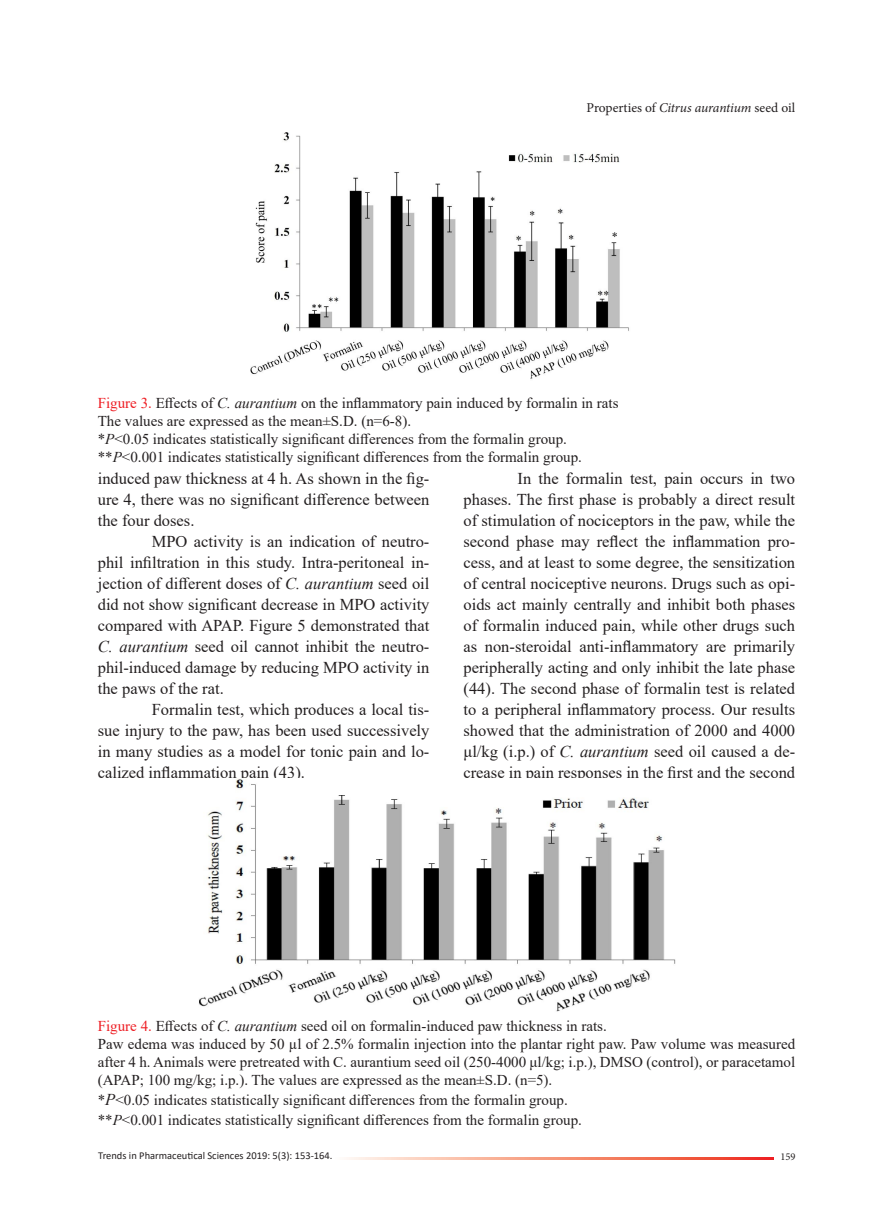
<style>
.page{position:relative;width:893px;height:1212px;background:#fff}
.page>*{position:absolute;margin:0;border:0;box-sizing:border-box;transform-origin:0 0}
.t1{font:16.5px/21px "Times New Roman";color:#231f20;text-align:justify}
.t2{font:15px/18px "Times New Roman";color:#231f20;text-align:justify}
.t3{font:13.5px "Minion Pro";color:#231f20}
.t4{font:10.5px "Calibri";color:#231f20}
.t5{font:10.5px "Minion Pro";color:#231f20}
.s1{font-style:italic}
.s2{color:#ee1d23}
.s3{font-style:italic;font-size:16.5px}
</style>
<div class="page">
<img style="left:250px;top:132px;width:379px;height:247px">
<img style="left:199px;top:778px;width:477px;height:234px">
<svg style="left:347px;top:1158px;width:427px;height:2px"></svg>
<p class="t3" style="left:586px;top:99px;width:210px">Properties of <span class="s1">Citrus aurantium</span> seed oil</p>
<p class="t2" style="left:98px;top:393px;width:522px"><span class="s2">Figure 3.</span> Effects of <span class="s1">C. aurantium</span> on the inflammatory pain induced by formalin in rats</p>
<p class="t2" style="left:98px;top:411px;width:315px">The values are expressed as the mean±S.D. (n=6-8).</p>
<p class="t2" style="left:98px;top:429px;width:471px">*<span class="s1">P</span>&lt;0.05 indicates statistically significant differences from the formalin group.</p>
<p class="t2" style="left:98px;top:447px;width:486px">**<span class="s1">P</span>&lt;0.001 indicates statistically significant differences from the formalin group.</p>
<p class="t1" style="left:98px;top:467px;width:333px">induced paw thickness at 4 h. As shown in the fig&shy;ure 4, there was no significant difference between the four doses.</p>
<p class="t1" style="left:98px;top:530px;width:333px;text-indent:54px">MPO activity is an indication of neutro&shy;phil infiltration in this study. Intra-peritoneal in&shy;jection of different doses of <span class="s1">C. aurantium</span> seed oil did not show significant decrease in MPO activity compared with APAP. Figure 5 demonstrated that <span class="s1">C. aurantium</span> seed oil cannot inhibit the neutro&shy;phil-induced damage by reducing MPO activity in the paws of the rat.</p>
<p class="t1" style="left:98px;top:698px;width:333px;text-indent:54px">Formalin test, which produces a local tis&shy;sue injury to the paw, has been used successively in many studies as a model for tonic pain and lo&shy;calized inflammation pain (43).</p>
<p class="t1" style="left:463px;top:467px;width:333px;text-indent:54px">In the formalin test, pain occurs in two phases. The first phase is probably a direct result of stimulation of nociceptors in the paw, while the second phase may reflect the inflammation pro&shy;cess, and at least to some degree, the sensitization of central nociceptive neurons. Drugs such as opi&shy;oids act mainly centrally and inhibit both phases of formalin induced pain, while other drugs such as non-steroidal anti-inflammatory are primarily peripherally acting and only inhibit the late phase (44). The second phase of formalin test is related to a peripheral inflammatory process. Our results showed that the administration of 2000 and 4000 μl/kg (i.p.) of <span class="s1">C. aurantium</span> seed oil caused a de&shy;crease in pain responses in the first and the second</p>
<p class="t2" style="left:98px;top:1016px;width:511px"><span class="s2">Figure 4.</span> Effects of <span class="s1">C. aurantium</span> seed oil on formalin-induced paw thickness in rats.</p>
<p class="t2" style="left:98px;top:1034px;width:699px">Paw edema was induced by 50 µl of 2.5% formalin injection into the plantar right paw. Paw volume was measured after 4 h. Animals were pretreated with C. aurantium seed oil (250-4000 μl/kg; i.p.), DMSO (control), or paracetamol (APAP; 100 mg/kg; i.p.). The values are expressed as the mean±S.D. (n=5).</p>
<p class="t2" style="left:98px;top:1090px;width:472px">*<span class="s3">P</span>&lt;0.05 indicates statistically significant differences from the formalin group.</p>
<p class="t2" style="left:98px;top:1110px;width:486px">**<span class="s1">P</span>&lt;0.001 indicates statistically significant differences from the formalin group.</p>
<p class="t5" style="left:780px;top:1150px;width:17px">159</p>
<p class="t4" style="left:98px;top:1148px;width:236px">Trends in Pharmaceutical Sciences 2019: 5(3): 153-164.</p>
</div>
